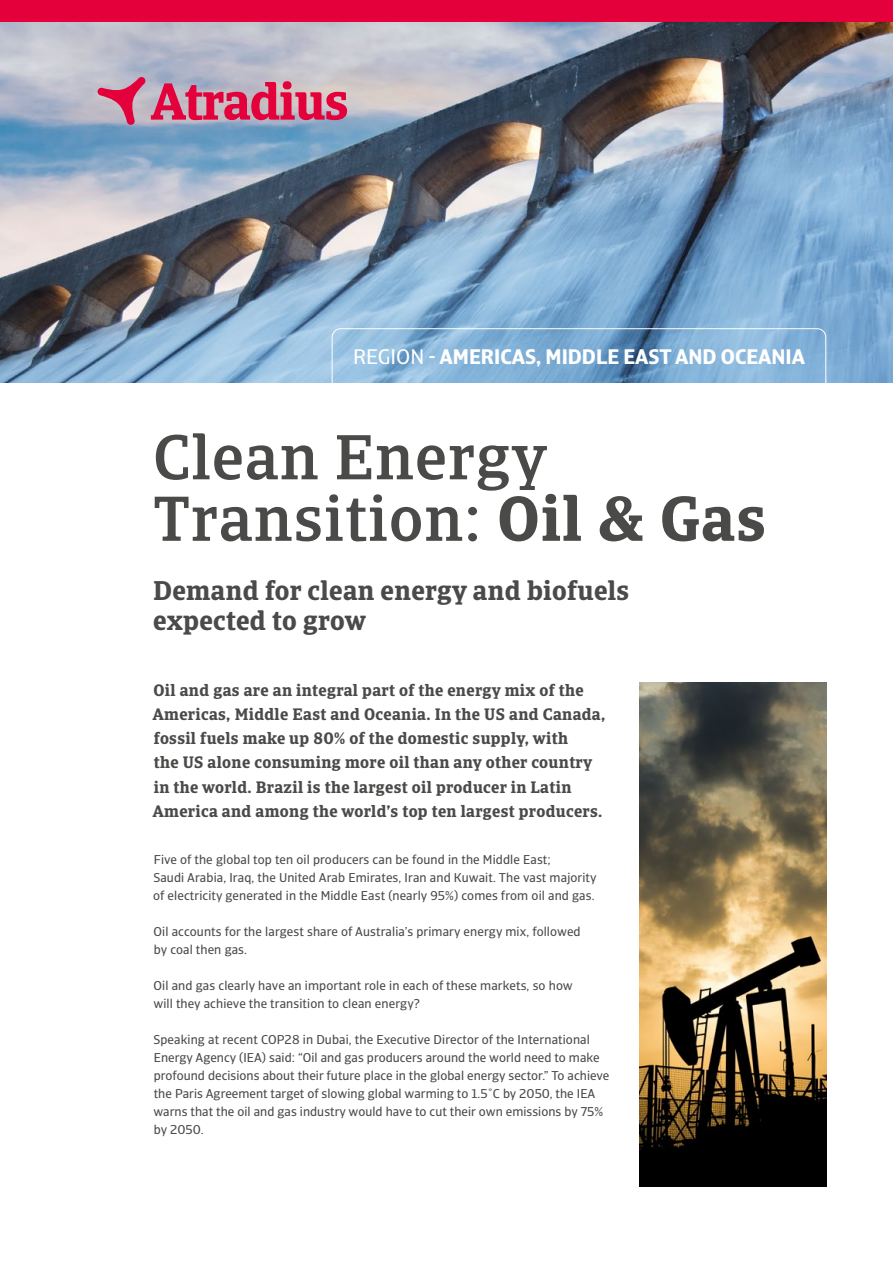
<style>
.page{position:relative;width:893px;height:1263px;background:#fff}
.page>*{position:absolute;margin:0;border:0;box-sizing:border-box;transform-origin:0 0}
.t1{font:500 63px/61.5px "GCO";letter-spacing:.02em;color:#4a4a49}
.t2{font:700 27px/30px "GCO";letter-spacing:.01em;color:#4a4a49}
.t3{font:700 21px "GCO Sans";color:#fff}
.t4{font:700 16.5px/24px "GCO";letter-spacing:.02em;color:#4a4a49}
.t5{font:12.75px/18px "GCO Sans";letter-spacing:.01em;color:#4a4a49}
.s1{font-weight:400}
.s2{font-weight:700}
</style>
<div class="page">
<img style="left:0;top:21px;width:893px;height:362px">
<div style="left:0;top:0;width:893px;height:21px;background:#e4003a"></div>
<svg style="left:97px;top:77px;width:250px;height:48px"></svg>
<svg style="left:331px;top:328px;width:496px;height:55px"></svg>
<img style="left:639px;top:682px;width:187px;height:504px">
<h3 class="t3" style="left:353px;top:344px;width:454px"><span class="s1">REGION</span> - AMERICAS, MIDDLE EAST AND OCEANIA</h3>
<h1 class="t1" style="left:153px;top:427px;width:614px">Clean Energy<br>Transition: <span class="s2">Oil &amp; Gas</span></h1>
<h2 class="t2" style="left:153px;top:576px;width:478px">Demand for clean energy and biofuels expected to grow</h2>
<p class="t4" style="left:153px;top:679px;width:454px">Oil and gas are an integral part of the energy mix of the Americas, Middle East and Oceania. In the US and Canada, fossil fuels make up 80% of the domestic supply, with<br>the US alone consuming more oil than any other country in the world. Brazil is the largest oil producer in Latin America and among the world’s top ten largest producers.</p>
<p class="t5" style="left:153px;top:851px;width:445px">Five of the global top ten oil producers can be found in the Middle East;<br>Saudi Arabia, Iraq, the United Arab Emirates, Iran and Kuwait. The vast majority of electricity generated in the Middle East (nearly 95%) comes from oil and gas.</p>
<p class="t5" style="left:154px;top:923px;width:428px">Oil accounts for the largest share of Australia’s primary energy mix, followed by coal then gas.</p>
<p class="t5" style="left:153px;top:977px;width:421px">Oil and gas clearly have an important role in each of these markets, so how will they achieve the transition to clean energy?</p>
<p class="t5" style="left:153px;top:1031px;width:457px">Speaking at recent COP28 in Dubai, the Executive Director of the International Energy Agency (IEA) said: “Oil and gas producers around the world need to make profound decisions about their future place in the global energy sector.” To achieve the Paris Agreement target of slowing global warming to 1.5˚C by 2050, the IEA warns that the oil and gas industry would have to cut their own emissions by 75% by 2050.</p>
</div>
